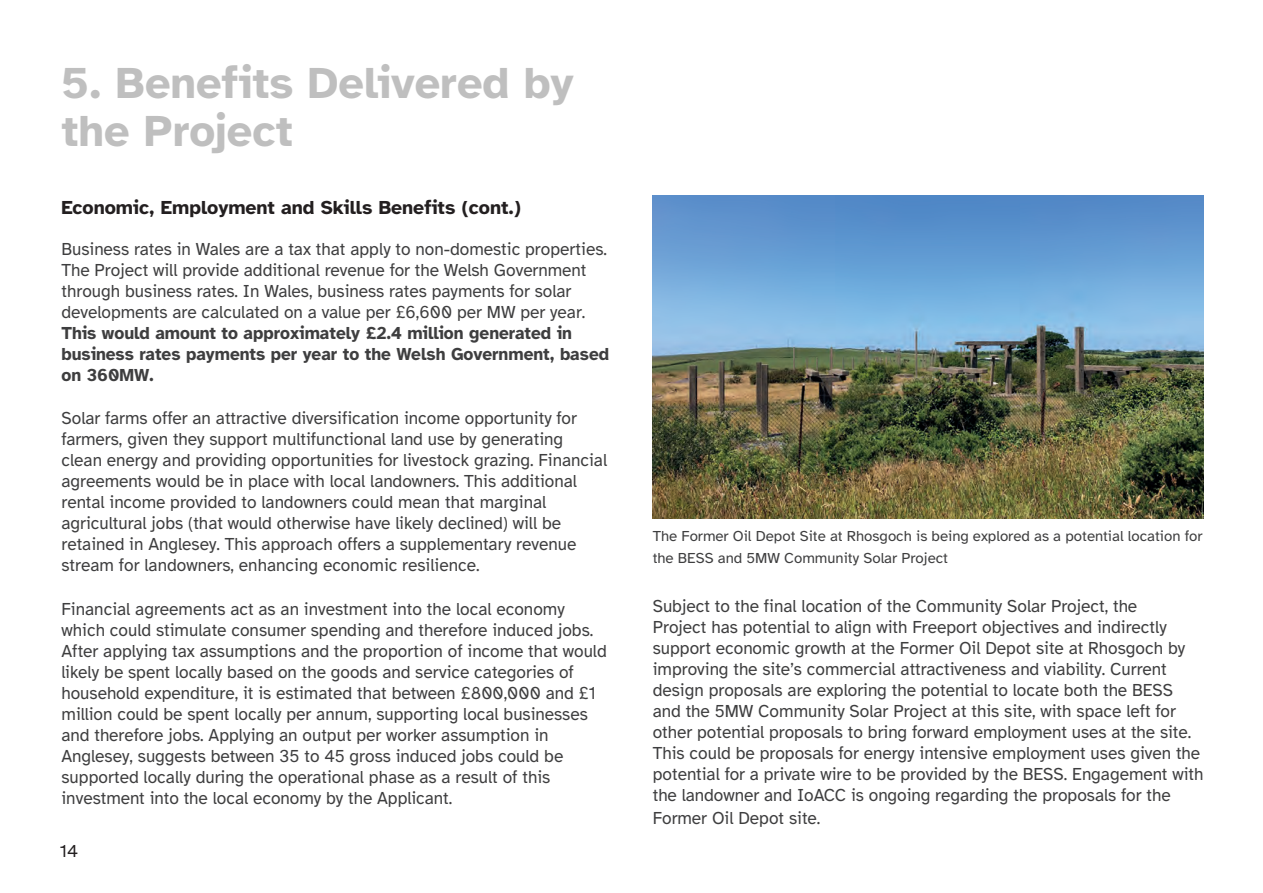
<style>
.page{position:relative;width:1263px;height:893px;background:#fff}
.page>*{position:absolute;margin:0;border:0;box-sizing:border-box;transform-origin:0 0}
.t1{font:700 45px/48px "Atkinson Hyperlegible";color:#bfbfbf}
.t2{font:700 19.5px "Atkinson Hyperlegible";color:#231f20}
.t3{font:18px/21px "Atkinson Hyperlegible";color:#3e3e3f;scale:.96 1}
.t4{font:700 18px/21px "Atkinson Hyperlegible";color:#3e3e3f;scale:.96 1}
.t5{font:18px "Atkinson Hyperlegible";color:#231f20}
.t6{font:15px/22.5px "Atkinson Hyperlegible";color:#3e3e3f}
</style>
<div class="page">
<img style="left:653px;top:196px;width:550px;height:323px">
<h1 class="t1" style="left:61px;top:59px;width:514px">5. Benefits Delivered by the Project</h1>
<p class="t2" style="left:61px;top:196px;width:461px">Economic, Employment and Skills Benefits (cont.)</p>
<p class="t3" style="left:61px;top:238px;width:570px">Business rates in Wales are a tax that apply to non-domestic properties.<br>The Project will provide additional revenue for the Welsh Government through business rates. In Wales, business rates payments for solar developments are calculated on a value per £6,600 per MW per year.</p>
<p class="t4" style="left:61px;top:322px;width:572px">This would amount to approximately £2.4 million generated in business rates payments per year to the Welsh Government, based on 360MW.</p>
<p class="t3" style="left:61px;top:408px;width:570px">Solar farms offer an attractive diversification income opportunity for farmers, given they support multifunctional land use by generating clean energy and providing opportunities for livestock grazing. Financial agreements would be in place with local landowners. This additional rental income provided to landowners could mean that marginal agricultural jobs (that would otherwise have likely declined) will be retained in Anglesey. This approach offers a supplementary revenue stream for landowners, enhancing economic resilience.</p>
<p class="t3" style="left:61px;top:598px;width:570px">Financial agreements act as an investment into the local economy which could stimulate consumer spending and therefore induced jobs.<br>After applying tax assumptions and the proportion of income that would likely be spent locally based on the goods and service categories of household expenditure, it is estimated that between £800,000 and £1 million could be spent locally per annum, supporting local businesses and therefore jobs. Applying an output per worker assumption in Anglesey, suggests between 35 to 45 gross induced jobs could be supported locally during the operational phase as a result of this investment into the local economy by the Applicant.</p>
<p class="t5" style="left:60px;top:841px;width:20px">14</p>
<p class="t6" style="left:653px;top:525px;width:551px">The Former Oil Depot Site at Rhosgoch is being explored as a potential location for the BESS and 5MW Community Solar Project</p>
<p class="t3" style="left:653px;top:596px;width:575px">Subject to the final location of the Community Solar Project, the<br>Project has potential to align with Freeport objectives and indirectly support economic growth at the Former Oil Depot site at Rhosgoch by improving the site’s commercial attractiveness and viability. Current design proposals are exploring the potential to locate both the BESS and the 5MW Community Solar Project at this site, with space left for other potential proposals to bring forward employment uses at the site.<br>This could be proposals for energy intensive employment uses given the potential for a private wire to be provided by the BESS. Engagement with the landowner and IoACC is ongoing regarding the proposals for the Former Oil Depot site.</p>
</div>
